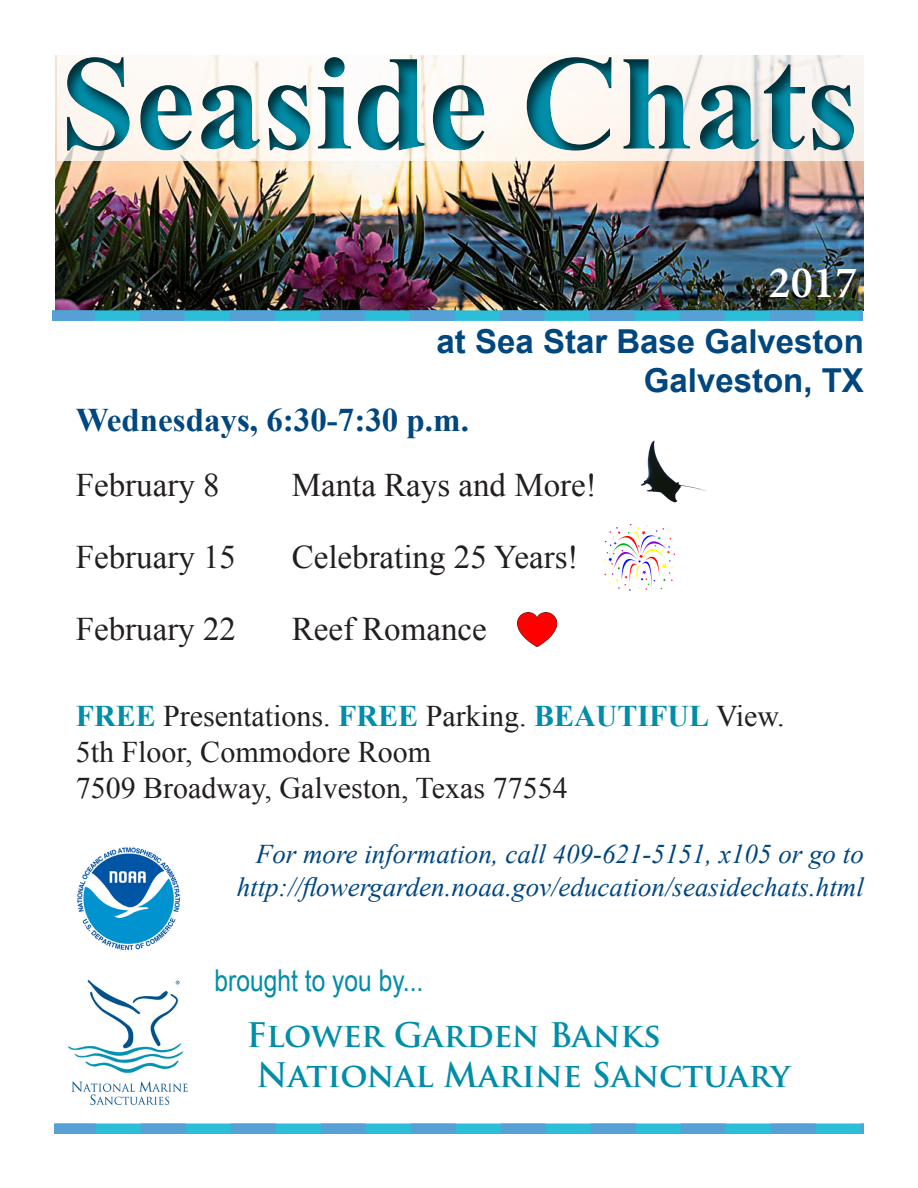
<style>
.page{position:relative;width:918px;height:1188px;background:#fff}
.page>*{position:absolute;margin:0;border:0;box-sizing:border-box;transform-origin:0 0}
.t1{font:700 135px "Times New Roman";color:#008da8}
.t2{font:600 45px "Minion Pro";color:#fff}
.t3{font:33px "Times New Roman";color:#231f20}
.t4{font:700 33px/39.6px "Trajan Pro";color:#008da8}
.t5{font:700 33px/39.6px "Arial";color:#00467f;text-align:right}
.t6{font:700 33px "Times New Roman";color:#00467f}
.t7{font:30px/36px "Times New Roman";color:#231f20}
.t8{font:30px "Arial Narrow";color:#008da8}
.t9{font:italic 27px/32.4px "Times New Roman";color:#00467f;text-align:right}
.s1{font-weight:700;color:#008da8}
</style>
<div class="page">
<img style="left:55px;top:191px;width:809px;height:119px">
<img style="left:641px;top:440px;width:65px;height:63px">
<img style="left:605px;top:524px;width:70px;height:67px">
<img style="left:518px;top:612px;width:39px;height:34px">
<img style="left:77px;top:847px;width:103px;height:104px">
<img style="left:67px;top:980px;width:121px;height:125px">
<svg style="left:54px;top:1124px;width:810px;height:10px;background:#40aed6"></svg>
<svg style="left:53px;top:310px;width:810px;height:11px;background:#41acd2"></svg>
<div style="left:0;top:9px;width:918px;height:182px;background:#231f20;opacity:.75"></div>
<h1 class="t1" style="left:60px;top:10px;width:800px">Seaside Chats</h1>
<h1 class="t2" style="left:769px;top:252px;width:90px">2017</h1>
<h1 class="t5" style="left:437px;top:322px;width:429px">at Sea Star Base Galveston<br>Galveston, TX</h1>
<h2 class="t6" style="left:76px;top:397px;width:395px">Wednesdays, 6:30-7:30 p.m.</h2>
<h3 class="t3" style="left:76px;top:462px;width:145px">February 8</h3>
<h3 class="t3" style="left:292px;top:462px;width:307px">Manta Rays and More!</h3>
<h3 class="t3" style="left:76px;top:534px;width:162px">February 15</h3>
<h3 class="t3" style="left:292px;top:534px;width:288px">Celebrating 25 Years!</h3>
<h2 class="t3" style="left:76px;top:606px;width:162px">February 22</h2>
<h2 class="t3" style="left:292px;top:606px;width:197px">Reef Romance</h2>
<p class="t7" style="left:76px;top:698px;width:711px"><span class="s1">FREE</span> Presentations. <span class="s1">FREE</span> Parking. <span class="s1">BEAUTIFUL</span> View.<br>5th Floor, Commodore Room<br>7509 Broadway, Galveston, Texas 77554</p>
<p class="t9" style="left:237px;top:837px;width:629px">For more information, call 409-621-5151, x105 or go to http://flowergarden.noaa.gov/education/seasidechats.html</p>
<p class="t8" style="left:215px;top:958px;width:210px">brought to you by...</p>
<p class="t4" style="left:257px;top:1016px;width:535px;text-indent:-10px">Flower Garden Banks<br>National Marine Sanctuary</p>
</div>
